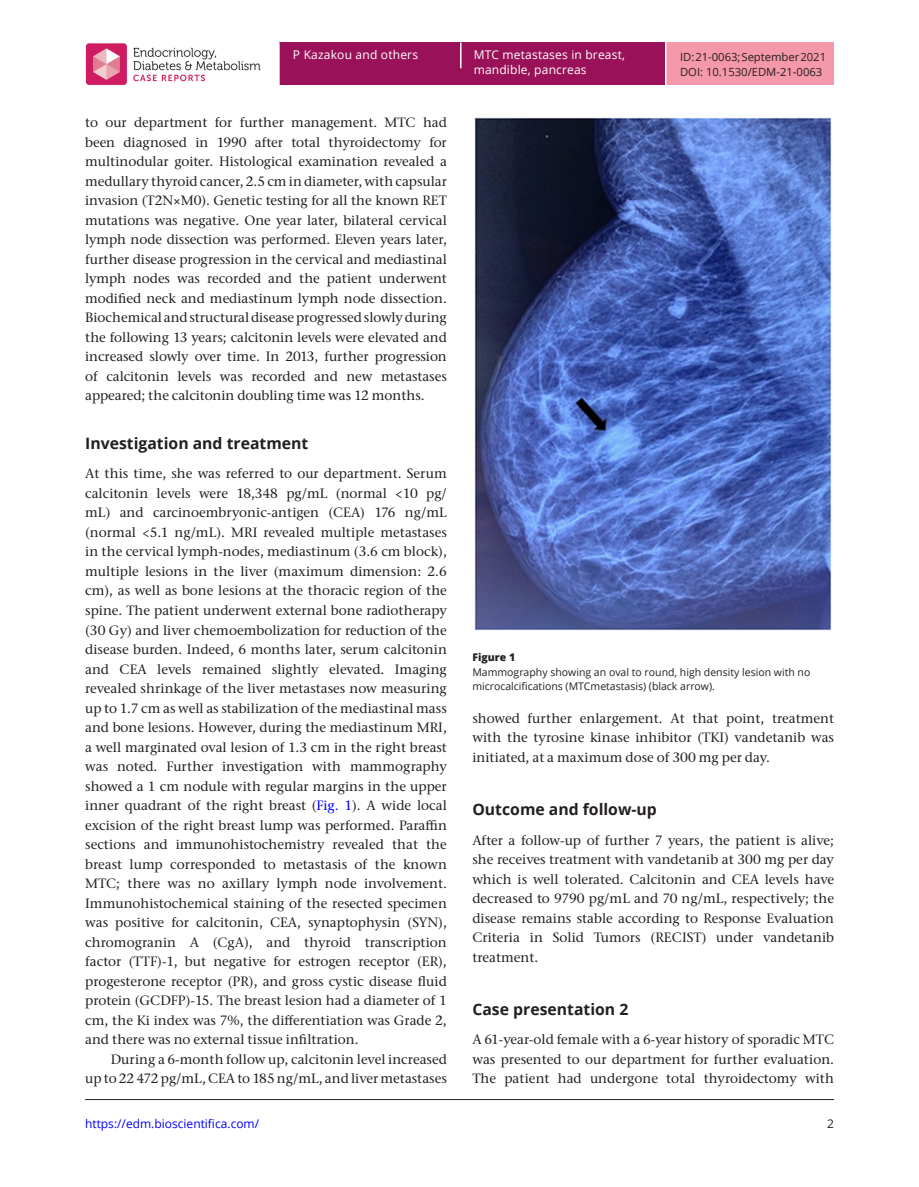
<style>
.page{position:relative;width:919px;height:1187px;background:#fff}
.page>*{position:absolute;margin:0;border:0;box-sizing:border-box;transform-origin:0 0}
.t1{font:700 15.75px "Open Sans";color:#231f20}
.TXT{font:500 13.5px/19.5px "Stone Serif ITC Pro";color:#231f20;text-align:justify}
.TXI{font:500 13.5px/19.5px "Stone Serif ITC Pro";color:#231f20;text-align:right}
.t2{font:12px/14.7px "Open Sans";letter-spacing:.015em;color:#fff}
.t3{font:12px "Open Sans";color:#00f}
.t4{font:12px "Open Sans";color:#231f20}
.t5{font:11.25px "Open Sans";color:#231f20}
.FC{font:10.5px/14.7px "Open Sans";color:#231f20}
.FC-2{font:800 10.5px "Open Sans";color:#231f20}
.s1{color:#00f}
</style>
<div class="page">
<div style="left:280px;top:43px;width:385px;height:42px;background:#991259"></div>
<div style="left:666px;top:43px;width:167px;height:42px;background:#f598a9"></div>
<svg style="left:460px;top:43px;width:1px;height:25px"></svg>
<img style="left:85px;top:43px;width:176px;height:42px">
<hr style="left:85px;top:1099px;width:749px;height:1px;background:#231f20">
<img style="left:474px;top:117px;width:357px;height:513px">
<p class="t2" style="left:293px;top:47px;width:127px">P Kazakou and others</p>
<p class="t2" style="left:473px;top:47px;width:153px">MTC metastases in breast, mandible, pancreas</p>
<p class="t5" style="left:680px;top:50px;width:147px">ID: 21-0063; September 2021</p>
<p class="t5" style="left:680px;top:64px;width:144px">DOI: 10.1530/EDM-21-0063</p>
<p class="TXT" style="left:85px;top:113px;width:363px">to our department for further management. MTC had been diagnosed in 1990 after total thyroidectomy for multinodular goiter. Histological examination revealed a medullary thyroid cancer, 2.5 cm in diameter, with capsular invasion (T2N×M0). Genetic testing for all the known RET mutations was negative. One year later, bilateral cervical lymph node dissection was performed. Eleven years later, further disease progression in the cervical and mediastinal lymph nodes was recorded and the patient underwent modified neck and mediastinum lymph node dissection.<br>Biochemical and structural disease progressed slowly during the following 13 years; calcitonin levels were elevated and increased slowly over time. In 2013, further progression of calcitonin levels was recorded and new metastases appeared; the calcitonin doubling time was 12 months.</p>
<h1 class="t1" style="left:85px;top:432px;width:225px">Investigation and treatment</h1>
<p class="TXT" style="left:85px;top:464px;width:363px">At this time, she was referred to our department. Serum calcitonin levels were 18,348 pg/mL (normal &lt;10 pg/ mL) and carcinoembryonic-antigen (CEA) 176 ng/mL (normal &lt;5.1 ng/mL). MRI revealed multiple metastases in the cervical lymph-nodes, mediastinum (3.6 cm block), multiple lesions in the liver (maximum dimension: 2.6 cm), as well as bone lesions at the thoracic region of the spine. The patient underwent external bone radiotherapy (30 Gy) and liver chemoembolization for reduction of the disease burden. Indeed, 6 months later, serum calcitonin and CEA levels remained slightly elevated. Imaging revealed shrinkage of the liver metastases now measuring up to 1.7 cm as well as stabilization of the mediastinal mass and bone lesions. However, during the mediastinum MRI, a well marginated oval lesion of 1.3 cm in the right breast was noted. Further investigation with mammography showed a 1 cm nodule with regular margins in the upper inner quadrant of the right breast (<span class="s1">Fig. 1</span>). A wide local excision of the right breast lump was performed. Paraffin sections and immunohistochemistry revealed that the breast lump corresponded to metastasis of the known MTC; there was no axillary lymph node involvement.<br>Immunohistochemical staining of the resected specimen was positive for calcitonin, CEA, synaptophysin (SYN), chromogranin A (CgA), and thyroid transcription factor (TTF)-1, but negative for estrogen receptor (ER), progesterone receptor (PR), and gross cystic disease fluid protein (GCDFP)-15. The breast lesion had a diameter of 1 cm, the Ki index was 7%, the differentiation was Grade 2, and there was no external tissue infiltration.</p>
<p class="TXI" style="left:85px;top:1049px;width:363px">During a 6-month follow up, calcitonin level increased<br>up to 22 472 pg/mL, CEA to 185 ng/mL, and liver metastases</p>
<p class="FC-2" style="left:472px;top:649px;width:44px">Figure 1</p>
<p class="FC" style="left:472px;top:664px;width:339px">Mammography showing an oval to round, high density lesion with no microcalcifications (MTCmetastasis) (black arrow).</p>
<p class="TXI" style="left:472px;top:708px;width:363px;text-align:justify">showed further enlargement. At that point, treatment with the tyrosine kinase inhibitor (TKI) vandetanib was initiated, at a maximum dose of 300 mg per day.</p>
<h1 class="t1" style="left:472px;top:798px;width:186px">Outcome and follow-up</h1>
<p class="TXT" style="left:472px;top:830px;width:363px">After a follow-up of further 7 years, the patient is alive; she receives treatment with vandetanib at 300 mg per day which is well tolerated. Calcitonin and CEA levels have decreased to 9790 pg/mL and 70 ng/mL, respectively; the disease remains stable according to Response Evaluation Criteria in Solid Tumors (RECIST) under vandetanib treatment.</p>
<h1 class="t1" style="left:472px;top:998px;width:157px">Case presentation 2</h1>
<p class="TXT" style="left:472px;top:1029px;width:363px">A 61-year-old female with a 6-year history of sporadic MTC was presented to our department for further evaluation.<br>The patient had undergone total thyroidectomy with</p>
<p class="t3" style="left:85px;top:1115px;width:176px">https://edm.bioscientifica.com/</p>
<p class="t4" style="left:827px;top:1115px;width:8px">2</p>
</div>
